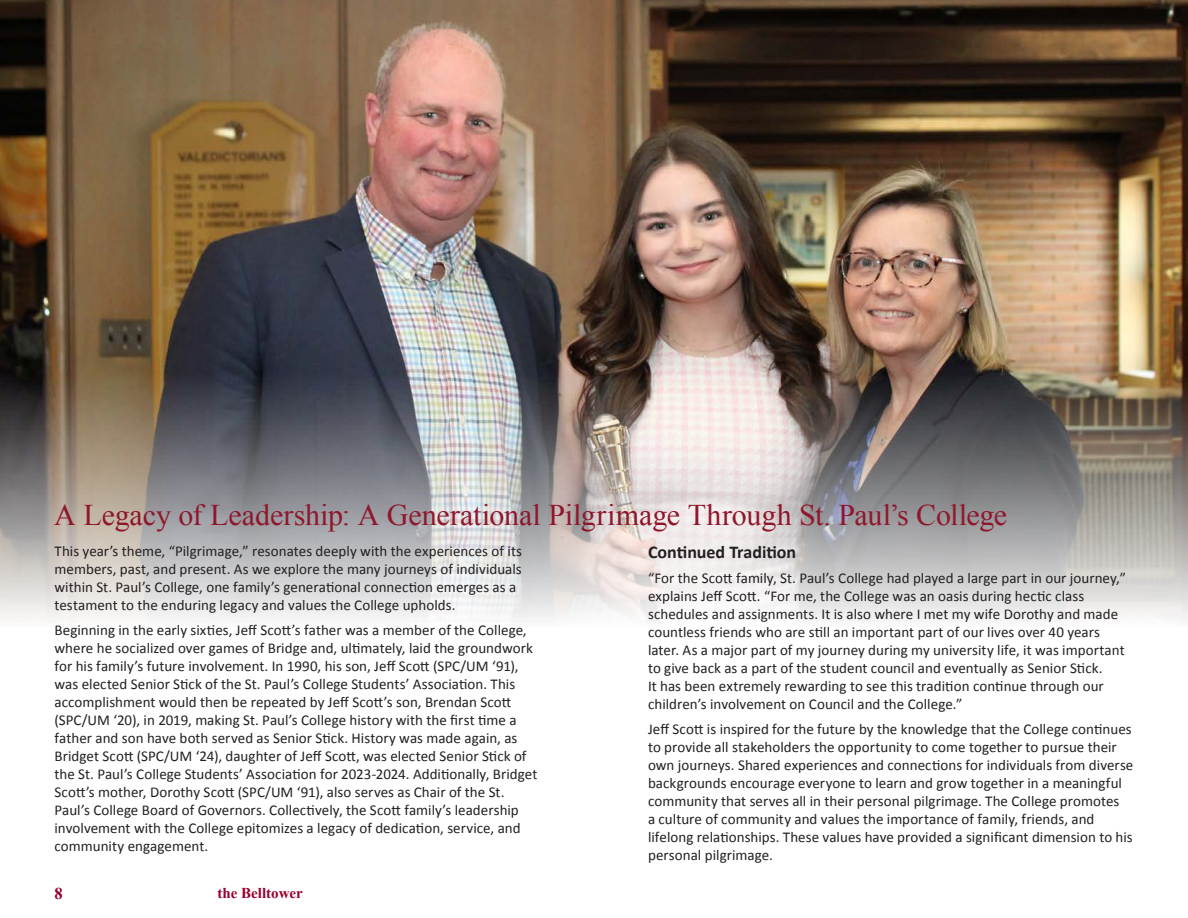
<style>
.page{position:relative;width:1188px;height:918px;background:#fff}
.page>*{position:absolute;margin:0;border:0;box-sizing:border-box;transform-origin:0 0}
.Body{font:30px "Times New Roman";letter-spacing:-.005em;color:#8f172d}
.Body-2{font:700 18px "Calibri";color:#231f20}
.t1{font:700 16.5px "Times New Roman";color:#98012d}
.Body-3{font:15px/18px "Calibri";letter-spacing:.005em;color:#231f20}
.t2{font:700 15px "Times New Roman";color:#98012d}
</style>
<div class="page">
<img style="left:0;top:0;width:1188px;height:619px">
<p class="Body" style="left:54px;top:494px;width:954px">A Legacy of Leadership: A Generational Pilgrimage Through St. Paul’s College</p>
<p class="Body-3" style="left:55px;top:542px;width:469px">This year’s theme, “Pilgrimage,” resonates deeply with the experiences of its members, past, and present. As we explore the many journeys of individuals within St. Paul’s College, one family’s generational connection emerges as a testament to the enduring legacy and values the College upholds.</p>
<p class="Body-3" style="left:55px;top:620px;width:484px">Beginning in the early sixties, Jeff Scott’s father was a member of the College, where he socialized over games of Bridge and, ultimately, laid the groundwork for his family’s future involvement. In 1990, his son, Jeff Scott (SPC/UM ‘91), was elected Senior Stick of the St. Paul’s College Students’ Association. This accomplishment would then be repeated by Jeff Scott’s son, Brendan Scott (SPC/UM ‘20), in 2019, making St. Paul’s College history with the first time a father and son have both served as Senior Stick. History was made again, as Bridget Scott (SPC/UM ‘24), daughter of Jeff Scott, was elected Senior Stick of the St. Paul’s College Students’ Association for 2023-2024. Additionally, Bridget Scott’s mother, Dorothy Scott (SPC/UM ‘91), also serves as Chair of the St.<br>Paul’s College Board of Governors. Collectively, the Scott family’s leadership involvement with the College epitomizes a legacy of dedication, service, and community engagement.</p>
<p class="t1" style="left:55px;top:882px;width:10px">8</p>
<p class="t2" style="left:218px;top:883px;width:87px">the Belltower</p>
<p class="Body-2" style="left:648px;top:540px;width:150px">Continued Tradition</p>
<p class="Body-3" style="left:648px;top:569px;width:479px">“For the Scott family, St. Paul’s College had played a large part in our journey,” explains Jeff Scott. “For me, the College was an oasis during hectic class schedules and assignments. It is also where I met my wife Dorothy and made countless friends who are still an important part of our lives over 40 years later. As a major part of my journey during my university life, it was important to give back as a part of the student council and eventually as Senior Stick.<br>It has been extremely rewarding to see this tradition continue through our children’s involvement on Council and the College.”</p>
<p class="Body-3" style="left:648px;top:719px;width:487px">Jeff Scott is inspired for the future by the knowledge that the College continues to provide all stakeholders the opportunity to come together to pursue their own journeys. Shared experiences and connections for individuals from diverse backgrounds encourage everyone to learn and grow together in a meaningful community that serves all in their personal pilgrimage. The College promotes<br>a culture of community and values the importance of family, friends, and lifelong relationships. These values have provided a significant dimension to his personal pilgrimage.</p>
</div>
